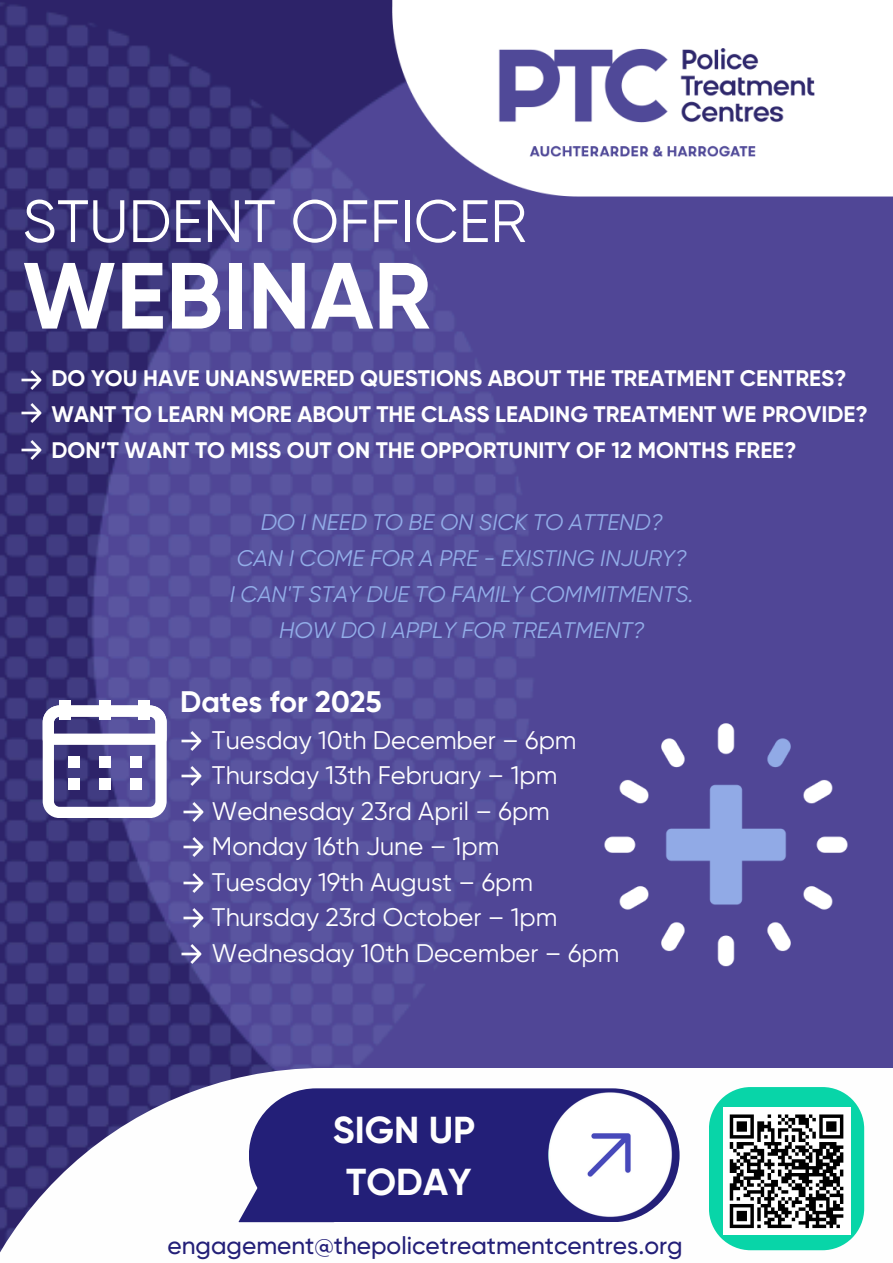
<style>
.page{position:relative;width:893px;height:1263px;background:#fff}
.page>*{position:absolute;margin:0;border:0;box-sizing:border-box;transform-origin:0 0}
.t1{font:700 93.75px "Gilroy";color:#fff}
.t2{font:59.7px "Gilroy";color:#fff}
.t3{font:700 37.5px/52.3px "Gilroy";color:#fefefe;text-align:center}
.t4{font:700 29.7px "Gilroy";color:#fff}
.t5{font:25.42px/35.4px "Gilroy";color:#fff}
.t6{font:500 24.45px "Gilroy";color:#231f78}
.t7{font:700 22.5px/36px "Gilroy";color:#fff}
.t8{font:italic 22.5px "Gilroy";color:#92ade8}
</style>
<div class="page">
<img style="left:0;top:0;width:893px;height:1068px">
<svg style="left:0;top:1068px;width:865px;height:185px"></svg>
<div style="left:249px;top:1088px;width:430px;height:134px;background:#231f78"></div>
<svg style="left:238px;top:1138px;width:97px;height:84px;background:#3d3a88"></svg>
<img style="left:389px;top:0;width:504px;height:200px">
<img style="left:546px;top:1091px;width:127px;height:127px">
<img style="left:548px;top:718px;width:345px;height:252px">
<img style="left:20px;top:370px;width:23px;height:21px">
<img style="left:20px;top:403px;width:23px;height:21px">
<img style="left:20px;top:439px;width:23px;height:21px">
<svg style="left:43px;top:705px;width:123px;height:113px"></svg>
<div style="left:60px;top:700px;width:11px;height:19px;background:#fff"></div>
<div style="left:99px;top:700px;width:11px;height:19px;background:#fff"></div>
<div style="left:138px;top:700px;width:12px;height:19px;background:#fff"></div>
<div style="left:68px;top:756px;width:11px;height:11px;background:#fff"></div>
<div style="left:68px;top:779px;width:11px;height:11px;background:#fff"></div>
<div style="left:99px;top:756px;width:11px;height:11px;background:#fff"></div>
<div style="left:99px;top:779px;width:11px;height:11px;background:#fff"></div>
<div style="left:130px;top:756px;width:11px;height:11px;background:#fff"></div>
<div style="left:130px;top:779px;width:11px;height:11px;background:#fff"></div>
<img style="left:180px;top:730px;width:23px;height:21px">
<img style="left:180px;top:766px;width:23px;height:21px">
<img style="left:182px;top:801px;width:23px;height:21px">
<img style="left:182px;top:837px;width:23px;height:21px">
<img style="left:182px;top:872px;width:23px;height:21px">
<img style="left:182px;top:908px;width:23px;height:20px">
<img style="left:180px;top:943px;width:23px;height:21px">
<svg style="left:709px;top:1087px;width:155px;height:163px"></svg>
<p class="t2" style="left:22px;top:187px;width:505px">STUDENT OFFICER</p>
<p class="t1" style="left:22px;top:240px;width:410px">WEBINAR</p>
<h2 class="t7" style="left:52px;top:360px;width:818px">DO YOU HAVE UNANSWERED QUESTIONS ABOUT THE TREATMENT CENTRES?<br>WANT TO LEARN MORE ABOUT THE CLASS LEADING TREATMENT WE PROVIDE?<br>DON’T WANT TO MISS OUT ON THE OPPORTUNITY OF 12 MONTHS FREE?</h2>
<h1 class="t8" style="left:261px;top:509px;width:403px">DO I NEED TO BE ON SICK TO ATTEND?</h1>
<h6 class="t8" style="left:237px;top:545px;width:451px">CAN I COME FOR A PRE - EXISTING INJURY?</h6>
<p class="t8" style="left:230px;top:581px;width:465px">I CAN'T STAY DUE TO FAMILY COMMITMENTS.</p>
<p class="t8" style="left:279px;top:617px;width:367px">HOW DO I APPLY FOR TREATMENT?</p>
<p class="t4" style="left:180px;top:684px;width:203px">Dates for 2025</p>
<p class="t5" style="left:212px;top:722px;width:409px">Tuesday 10th December – 6pm<br>Thursday 13th February – 1pm<br>Wednesday 23rd April – 6pm<br>Monday 16th June – 1pm<br>Tuesday 19th August – 6pm<br>Thursday 23rd October – 1pm<br>Wednesday 10th December – 6pm</p>
<p class="t3" style="left:333px;top:1104px;width:144px">SIGN UP<br>TODAY</p>
<p class="t6" style="left:167px;top:1231px;width:516px">engagement@thepolicetreatmentcentres.org</p>
</div>
